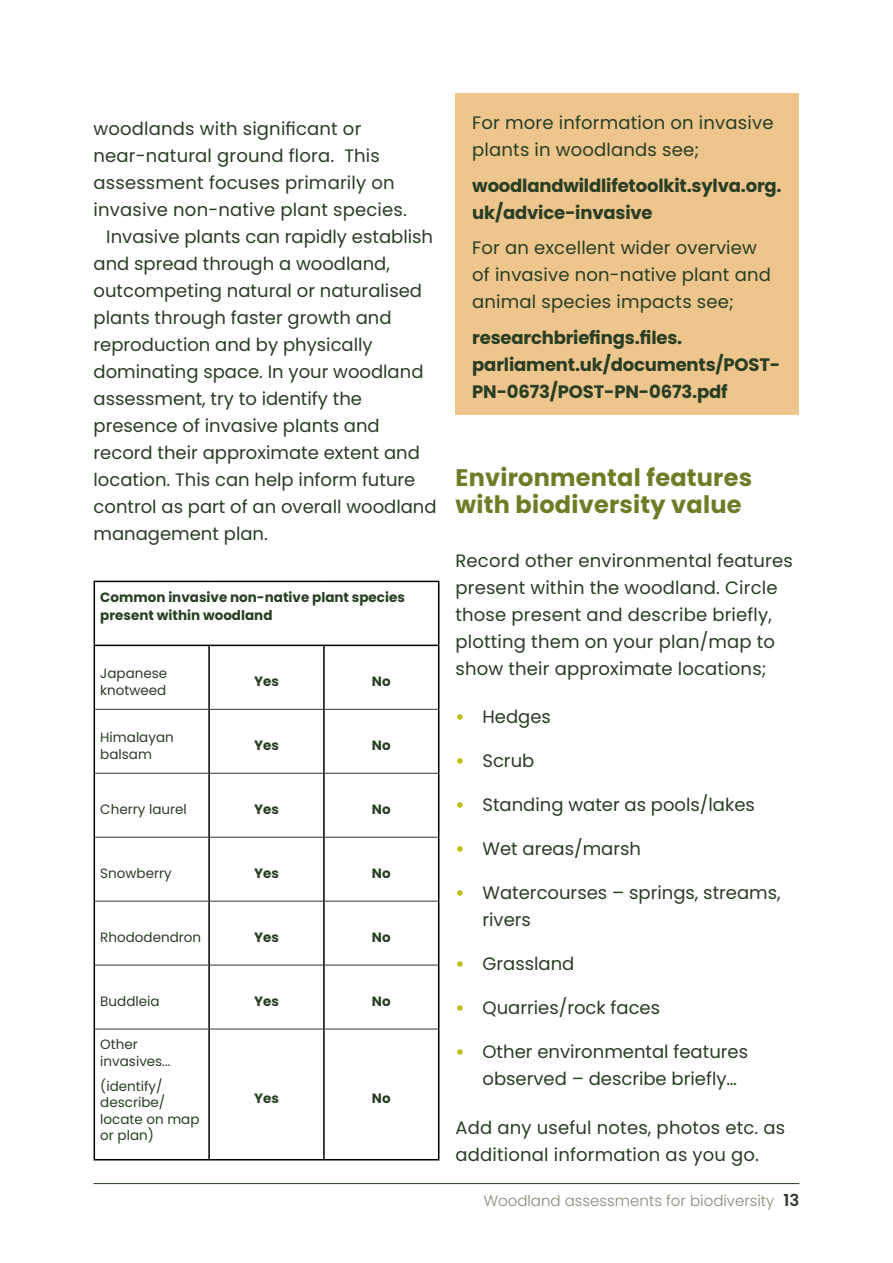
<style>
.page{position:relative;width:893px;height:1263px;background:#fff}
.page>*{position:absolute;margin:0;border:0;box-sizing:border-box;transform-origin:0 0}
.t1{font:700 24px/27px "Poppins";letter-spacing:.01em;color:#707b25}
.t2{font:18px/27px "Poppins";color:#283e24}
.t3{font:700 18px/27px "Poppins";letter-spacing:-.01em;color:#283e24}
.t4{font:300 15px "Poppins";color:#858b78}
.t5{font:13.5px/16.5px "Poppins";color:#283e24}
.t6{font:700 13.5px/18px "Poppins";color:#283e24}
.s1{font-weight:700;color:#bdbf06}
.s2{font-weight:600;font-size:16.5px;color:#283e24}
</style>
<div class="page">
<hr style="left:94px;top:1183px;width:705px;height:1px;background:#283e24">
<div style="left:455px;top:93px;width:344px;height:322px;background:#eec58c"></div>
<hr style="left:94px;top:581px;width:115px;height:1px;background:#000">
<hr style="left:94px;top:582px;width:1px;height:63px;background:#000">
<hr style="left:209px;top:581px;width:115px;height:1px;background:#000">
<hr style="left:324px;top:581px;width:115px;height:1px;background:#000">
<hr style="left:438px;top:582px;width:1px;height:63px;background:#000">
<hr style="left:94px;top:645px;width:115px;height:1px;background:#000">
<hr style="left:94px;top:646px;width:1px;height:63px;background:#000">
<hr style="left:209px;top:645px;width:115px;height:1px;background:#000">
<hr style="left:208px;top:646px;width:2px;height:63px;background:#000">
<hr style="left:324px;top:645px;width:115px;height:1px;background:#000">
<hr style="left:323px;top:646px;width:2px;height:63px;background:#000">
<hr style="left:438px;top:646px;width:1px;height:63px;background:#000">
<hr style="left:94px;top:709px;width:1px;height:64px;background:#000">
<hr style="left:208px;top:709px;width:2px;height:64px;background:#000">
<hr style="left:323px;top:709px;width:2px;height:64px;background:#000">
<hr style="left:438px;top:709px;width:1px;height:64px;background:#000">
<hr style="left:94px;top:773px;width:1px;height:64px;background:#000">
<hr style="left:208px;top:773px;width:2px;height:64px;background:#000">
<hr style="left:323px;top:773px;width:2px;height:64px;background:#000">
<hr style="left:438px;top:773px;width:1px;height:64px;background:#000">
<hr style="left:94px;top:837px;width:1px;height:64px;background:#000">
<hr style="left:208px;top:837px;width:2px;height:64px;background:#000">
<hr style="left:323px;top:837px;width:2px;height:64px;background:#000">
<hr style="left:438px;top:837px;width:1px;height:64px;background:#000">
<hr style="left:94px;top:901px;width:1px;height:64px;background:#000">
<hr style="left:208px;top:901px;width:2px;height:64px;background:#000">
<hr style="left:323px;top:901px;width:2px;height:64px;background:#000">
<hr style="left:438px;top:901px;width:1px;height:64px;background:#000">
<hr style="left:94px;top:965px;width:1px;height:64px;background:#000">
<hr style="left:208px;top:965px;width:2px;height:64px;background:#000">
<hr style="left:323px;top:965px;width:2px;height:64px;background:#000">
<hr style="left:438px;top:965px;width:1px;height:64px;background:#000">
<hr style="left:94px;top:1029px;width:1px;height:130px;background:#000">
<hr style="left:208px;top:1029px;width:2px;height:130px;background:#000">
<hr style="left:323px;top:1029px;width:2px;height:130px;background:#000">
<hr style="left:438px;top:1029px;width:1px;height:130px;background:#000">
<hr style="left:94px;top:1159px;width:115px;height:1px;background:#000">
<hr style="left:209px;top:1159px;width:115px;height:1px;background:#000">
<hr style="left:324px;top:1159px;width:115px;height:1px;background:#000">
<hr style="left:95px;top:709px;width:114px;height:1px;background:#283e24">
<hr style="left:209px;top:709px;width:115px;height:1px;background:#283e24">
<hr style="left:324px;top:709px;width:114px;height:1px;background:#283e24">
<hr style="left:95px;top:773px;width:114px;height:1px;background:#283e24">
<hr style="left:209px;top:773px;width:115px;height:1px;background:#283e24">
<hr style="left:324px;top:773px;width:114px;height:1px;background:#283e24">
<hr style="left:95px;top:837px;width:114px;height:1px;background:#283e24">
<hr style="left:209px;top:837px;width:115px;height:1px;background:#283e24">
<hr style="left:324px;top:837px;width:114px;height:1px;background:#283e24">
<hr style="left:95px;top:901px;width:114px;height:1px;background:#283e24">
<hr style="left:209px;top:901px;width:115px;height:1px;background:#283e24">
<hr style="left:324px;top:901px;width:114px;height:1px;background:#283e24">
<hr style="left:95px;top:965px;width:114px;height:1px;background:#283e24">
<hr style="left:209px;top:965px;width:115px;height:1px;background:#283e24">
<hr style="left:324px;top:965px;width:114px;height:1px;background:#283e24">
<hr style="left:95px;top:1029px;width:114px;height:1px;background:#283e24">
<hr style="left:209px;top:1029px;width:115px;height:1px;background:#283e24">
<hr style="left:324px;top:1029px;width:114px;height:1px;background:#283e24">
<p class="t2" style="left:94px;top:115px;width:269px">woodlands with significant or</p>
<p class="t2" style="left:94px;top:142px;width:288px">near-natural ground flora. This</p>
<p class="t2" style="left:94px;top:169px;width:303px">assessment focuses primarily on</p>
<p class="t2" style="left:94px;top:196px;width:315px">invasive non-native plant species.</p>
<p class="t2" style="left:106px;top:223px;width:328px">Invasive plants can rapidly establish</p>
<p class="t2" style="left:94px;top:250px;width:298px">and spread through a woodland,</p>
<p class="t2" style="left:94px;top:277px;width:330px">outcompeting natural or naturalised</p>
<p class="t2" style="left:94px;top:304px;width:299px">plants through faster growth and</p>
<p class="t2" style="left:94px;top:331px;width:281px">reproduction and by physically</p>
<p class="t2" style="left:94px;top:358px;width:331px">dominating space. In your woodland</p>
<p class="t2" style="left:94px;top:385px;width:270px">assessment, try to identify the</p>
<p class="t2" style="left:94px;top:412px;width:288px">presence of invasive plants and</p>
<p class="t2" style="left:94px;top:439px;width:328px">record their approximate extent and</p>
<p class="t2" style="left:94px;top:466px;width:323px">location. This can help inform future</p>
<p class="t2" style="left:94px;top:493px;width:345px">control as part of an overall woodland</p>
<p class="t2" style="left:94px;top:520px;width:176px">management plan.</p>
<p class="t6" style="left:100px;top:588px;width:306px">Common invasive non-native plant species present within woodland</p>
<p class="t5" style="left:100px;top:665px;width:68px">Japanese knotweed</p>
<p class="t6" style="left:254px;top:673px;width:26px">Yes</p>
<p class="t6" style="left:372px;top:673px;width:20px">No</p>
<p class="t5" style="left:100px;top:729px;width:75px">Himalayan balsam</p>
<p class="t6" style="left:254px;top:737px;width:26px">Yes</p>
<p class="t6" style="left:372px;top:737px;width:20px">No</p>
<p class="t5" style="left:100px;top:801px;width:88px">Cherry laurel</p>
<p class="t6" style="left:254px;top:801px;width:26px">Yes</p>
<p class="t6" style="left:372px;top:801px;width:20px">No</p>
<p class="t5" style="left:100px;top:865px;width:73px">Snowberry</p>
<p class="t6" style="left:254px;top:865px;width:26px">Yes</p>
<p class="t6" style="left:372px;top:865px;width:20px">No</p>
<p class="t5" style="left:100px;top:929px;width:102px">Rhododendron</p>
<p class="t6" style="left:254px;top:928px;width:26px">Yes</p>
<p class="t6" style="left:372px;top:928px;width:20px">No</p>
<p class="t5" style="left:100px;top:993px;width:61px">Buddleia</p>
<p class="t6" style="left:254px;top:992px;width:26px">Yes</p>
<p class="t6" style="left:372px;top:992px;width:20px">No</p>
<p class="t5" style="left:100px;top:1036px;width:72px">Other invasives...</p>
<p class="t5" style="left:100px;top:1078px;width:101px">(identify/ describe/ locate on map or plan)</p>
<p class="t6" style="left:254px;top:1089px;width:26px">Yes</p>
<p class="t6" style="left:372px;top:1089px;width:20px">No</p>
<p class="t2" style="left:472px;top:110px;width:303px">For more information on invasive plants in woodlands see;</p>
<p class="t3" style="left:472px;top:172px;width:311px">woodlandwildlifetoolkit.sylva.org. uk/advice-invasive</p>
<p class="t2" style="left:472px;top:235px;width:300px">For an excellent wider overview of invasive non-native plant and animal species impacts see;</p>
<p class="t3" style="left:472px;top:324px;width:310px">researchbriefings.files. parliament.uk/documents/POST-<br>PN-0673/POST-PN-0673.pdf</p>
<h1 class="t1" style="left:455px;top:464px;width:298px">Environmental features with biodiversity value</h1>
<p class="t2" style="left:455px;top:547px;width:339px">Record other environmental features present within the woodland. Circle those present and describe briefly, plotting them on your plan/map to show their approximate locations;</p>
<p class="t2" style="left:455px;top:704px;width:97px"><span class="s1">•</span> Hedges</p>
<p class="t2" style="left:455px;top:748px;width:80px"><span class="s1">•</span> Scrub</p>
<p class="t2" style="left:455px;top:792px;width:301px"><span class="s1">•</span> Standing water as pools/lakes</p>
<p class="t2" style="left:455px;top:836px;width:187px"><span class="s1">•</span> Wet areas/marsh</p>
<p class="t2" style="left:482px;top:880px;width:300px;text-indent:-27px"><span class="s1">•</span> Watercourses – springs, streams, rivers</p>
<p class="t2" style="left:455px;top:951px;width:120px"><span class="s1">•</span> Grassland</p>
<p class="t2" style="left:455px;top:995px;width:206px"><span class="s1">•</span> Quarries/rock faces</p>
<p class="t2" style="left:482px;top:1039px;width:267px;text-indent:-27px"><span class="s1">•</span> Other environmental features observed – describe briefly…</p>
<p class="t2" style="left:455px;top:1114px;width:331px">Add any useful notes, photos etc. as additional information as you go.</p>
<p class="t4" style="left:484px;top:1192px;width:317px">Woodland assessments for biodiversity <span class="s2">13</span></p>
</div>
